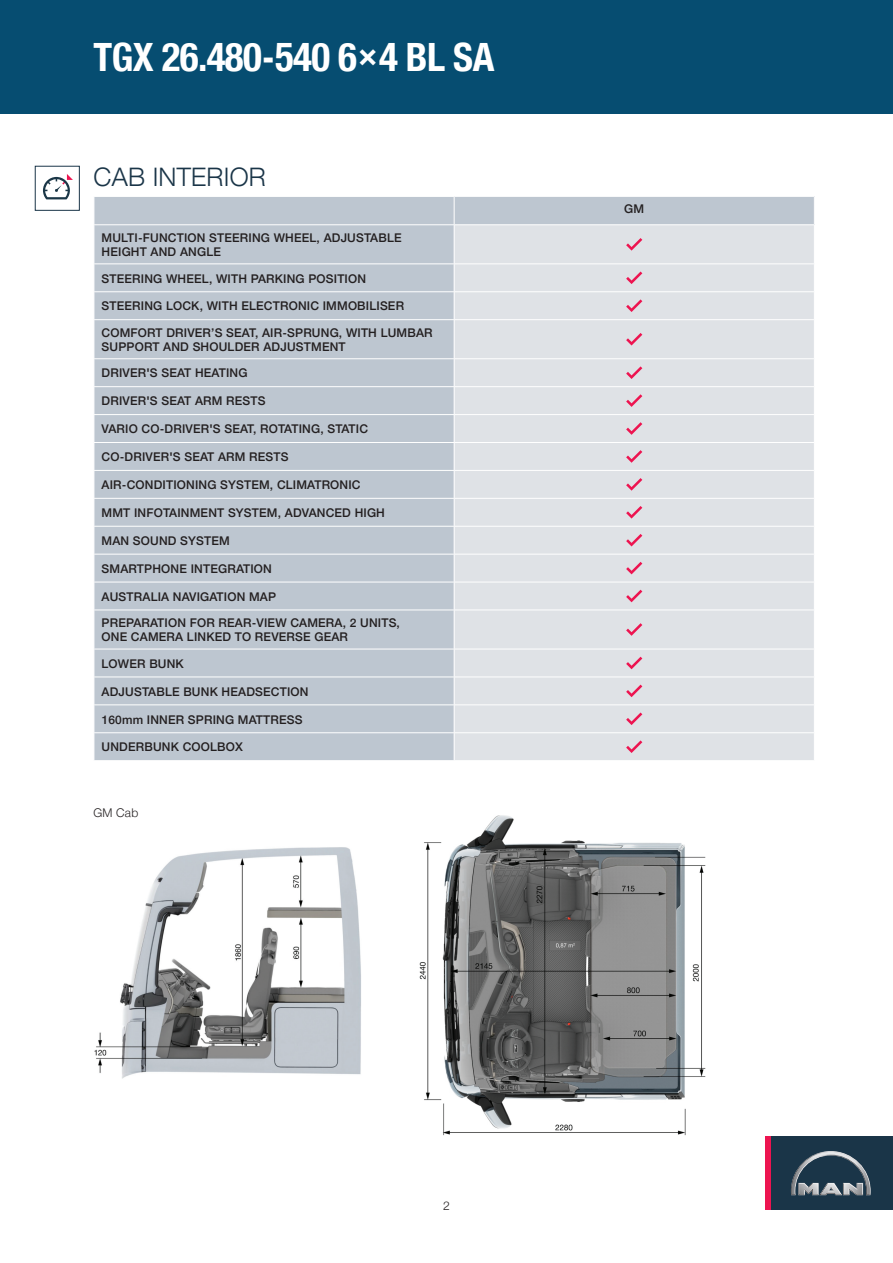
<style>
.page{position:relative;width:893px;height:1263px;background:#fff}
.page>*{position:absolute;margin:0;border:0;box-sizing:border-box;transform-origin:0 0}
.t1{font:700 39px "Man Global Condensed";letter-spacing:-.015em;color:#fff}
.t2{font:300 25.5px "Man Global";letter-spacing:.01em;color:#1a3548}
.t3{font:500 12px/26.2px "Man Global";letter-spacing:.015em;color:#231f20}
.t4{font:300 12px "Man Global";color:#231f20}
</style>
<div class="page">
<div style="left:0;top:0;width:893px;height:114px;background:#064d71"></div>
<div style="left:765px;top:1136px;width:6px;height:74px;background:#ed1450"></div>
<svg style="left:771px;top:1136px;width:122px;height:74px;background:#2d4556"></svg>
<div style="left:95px;top:197px;width:359px;height:563px;background:#bdc6d0"></div>
<div style="left:454px;top:196px;width:360px;height:29px;background:#bdc6d0"></div>
<div style="left:455px;top:225px;width:359px;height:535px;background:#dfe2e6"></div>
<svg style="left:94px;top:197px;width:1px;height:27px"></svg>
<hr style="left:454px;top:196px;width:361px;height:1px;background:#fff">
<svg style="left:454px;top:197px;width:1px;height:27px"></svg>
<hr style="left:94px;top:224px;width:360px;height:1px;background:#fff">
<hr style="left:454px;top:224px;width:361px;height:1px;background:#fff">
<hr style="left:94px;top:263px;width:360px;height:1px;background:#fff">
<hr style="left:454px;top:263px;width:361px;height:1px;background:#fff">
<hr style="left:94px;top:291px;width:360px;height:1px;background:#fff">
<svg style="left:94px;top:264px;width:1px;height:55px"></svg>
<hr style="left:454px;top:291px;width:361px;height:1px;background:#fff">
<svg style="left:454px;top:264px;width:1px;height:55px"></svg>
<hr style="left:94px;top:319px;width:360px;height:1px;background:#fff">
<hr style="left:454px;top:319px;width:361px;height:1px;background:#fff">
<hr style="left:94px;top:358px;width:360px;height:1px;background:#fff">
<hr style="left:454px;top:358px;width:361px;height:1px;background:#fff">
<hr style="left:94px;top:386px;width:360px;height:1px;background:#fff">
<hr style="left:454px;top:386px;width:361px;height:1px;background:#fff">
<hr style="left:94px;top:414px;width:360px;height:1px;background:#fff">
<hr style="left:454px;top:414px;width:361px;height:1px;background:#fff">
<hr style="left:94px;top:442px;width:360px;height:1px;background:#fff">
<hr style="left:454px;top:442px;width:361px;height:1px;background:#fff">
<hr style="left:94px;top:470px;width:360px;height:1px;background:#fff">
<hr style="left:454px;top:470px;width:361px;height:1px;background:#fff">
<hr style="left:94px;top:498px;width:360px;height:1px;background:#fff">
<hr style="left:454px;top:498px;width:361px;height:1px;background:#fff">
<hr style="left:94px;top:526px;width:360px;height:1px;background:#fff">
<hr style="left:454px;top:526px;width:361px;height:1px;background:#fff">
<hr style="left:94px;top:554px;width:360px;height:1px;background:#fff">
<hr style="left:454px;top:554px;width:361px;height:1px;background:#fff">
<hr style="left:94px;top:582px;width:360px;height:1px;background:#fff">
<svg style="left:94px;top:359px;width:1px;height:251px"></svg>
<hr style="left:454px;top:582px;width:361px;height:1px;background:#fff">
<svg style="left:454px;top:360px;width:1px;height:249px"></svg>
<hr style="left:94px;top:610px;width:360px;height:1px;background:#fff">
<hr style="left:454px;top:610px;width:361px;height:1px;background:#fff">
<hr style="left:94px;top:649px;width:360px;height:1px;background:#fff">
<hr style="left:454px;top:649px;width:361px;height:1px;background:#fff">
<hr style="left:94px;top:676px;width:360px;height:1px;background:#fff">
<hr style="left:454px;top:676px;width:361px;height:1px;background:#fff">
<hr style="left:94px;top:704px;width:360px;height:1px;background:#fff">
<hr style="left:454px;top:704px;width:361px;height:1px;background:#fff">
<hr style="left:94px;top:732px;width:360px;height:1px;background:#fff">
<svg style="left:94px;top:649px;width:1px;height:111px"></svg>
<hr style="left:454px;top:732px;width:361px;height:1px;background:#fff">
<svg style="left:454px;top:650px;width:1px;height:110px"></svg>
<svg style="left:626px;top:238px;width:16px;height:13px"></svg>
<svg style="left:626px;top:271px;width:16px;height:13px"></svg>
<svg style="left:626px;top:299px;width:16px;height:13px"></svg>
<svg style="left:626px;top:333px;width:16px;height:12px"></svg>
<svg style="left:626px;top:366px;width:16px;height:13px"></svg>
<svg style="left:626px;top:394px;width:16px;height:13px"></svg>
<svg style="left:626px;top:422px;width:16px;height:13px"></svg>
<svg style="left:626px;top:450px;width:16px;height:13px"></svg>
<svg style="left:626px;top:478px;width:16px;height:13px"></svg>
<svg style="left:626px;top:506px;width:16px;height:13px"></svg>
<svg style="left:626px;top:534px;width:16px;height:12px"></svg>
<svg style="left:626px;top:562px;width:16px;height:12px"></svg>
<svg style="left:626px;top:590px;width:16px;height:12px"></svg>
<svg style="left:626px;top:623px;width:16px;height:13px"></svg>
<svg style="left:626px;top:657px;width:16px;height:12px"></svg>
<svg style="left:626px;top:685px;width:16px;height:12px"></svg>
<svg style="left:626px;top:712px;width:16px;height:13px"></svg>
<svg style="left:626px;top:740px;width:16px;height:13px"></svg>
<svg style="left:43px;top:174px;width:30px;height:25px"></svg>
<div style="left:35px;top:166px;width:45px;height:45px;border:1px solid #1a3548"></div>
<img style="left:94px;top:847px;width:267px;height:232px">
<img style="left:419px;top:815px;width:287px;height:321px">
<h1 class="t1" style="left:94px;top:35px;width:402px">TGX 26.480-540 6×4 BL SA</h1>
<h2 class="t2" style="left:94px;top:162px;width:174px">CAB INTERIOR</h2>
<p class="t3" style="left:102px;top:230px;width:302px;line-height:14.4px">MULTI-FUNCTION STEERING WHEEL, ADJUSTABLE<br>HEIGHT AND ANGLE</p>
<p class="t3" style="left:102px;top:265px;width:266px">STEERING WHEEL, WITH PARKING POSITION</p>
<p class="t3" style="left:102px;top:293px;width:333px">STEERING LOCK, WITH ELECTRONIC IMMOBILISER<br>COMFORT DRIVER’S SEAT, AIR-SPRUNG, WITH LUMBAR</p>
<p class="t3" style="left:102px;top:334px;width:246px">SUPPORT AND SHOULDER ADJUSTMENT<br>DRIVER'S SEAT HEATING</p>
<p class="t3" style="left:102px;top:388px;width:166px">DRIVER'S SEAT ARM RESTS</p>
<p class="t3" style="left:102px;top:416px;width:268px">VARIO CO-DRIVER'S SEAT, ROTATING, STATIC</p>
<p class="t3" style="left:102px;top:444px;width:189px">CO-DRIVER'S SEAT ARM RESTS</p>
<p class="t3" style="left:102px;top:472px;width:261px">AIR-CONDITIONING SYSTEM, CLIMATRONIC</p>
<p class="t3" style="left:102px;top:500px;width:285px">MMT INFOTAINMENT SYSTEM, ADVANCED HIGH</p>
<p class="t3" style="left:102px;top:528px;width:130px">MAN SOUND SYSTEM</p>
<p class="t3" style="left:102px;top:555px;width:172px">SMARTPHONE INTEGRATION</p>
<p class="t3" style="left:102px;top:583px;width:300px">AUSTRALIA NAVIGATION MAP<br>PREPARATION FOR REAR-VIEW CAMERA, 2 UNITS,</p>
<p class="t3" style="left:102px;top:624px;width:248px">ONE CAMERA LINKED TO REVERSE GEAR<br>LOWER BUNK</p>
<p class="t3" style="left:102px;top:678px;width:208px">ADJUSTABLE BUNK HEADSECTION</p>
<p class="t3" style="left:102px;top:706px;width:202px">160mm INNER SPRING MATTRESS</p>
<p class="t3" style="left:102px;top:734px;width:143px">UNDERBUNK COOLBOX</p>
<p class="t4" style="left:94px;top:805px;width:46px">GM Cab</p>
<p class="t3" style="left:624px;top:196px;width:21px">GM</p>
<p class="t4" style="left:443px;top:1199px;width:8px">2</p>
</div>
